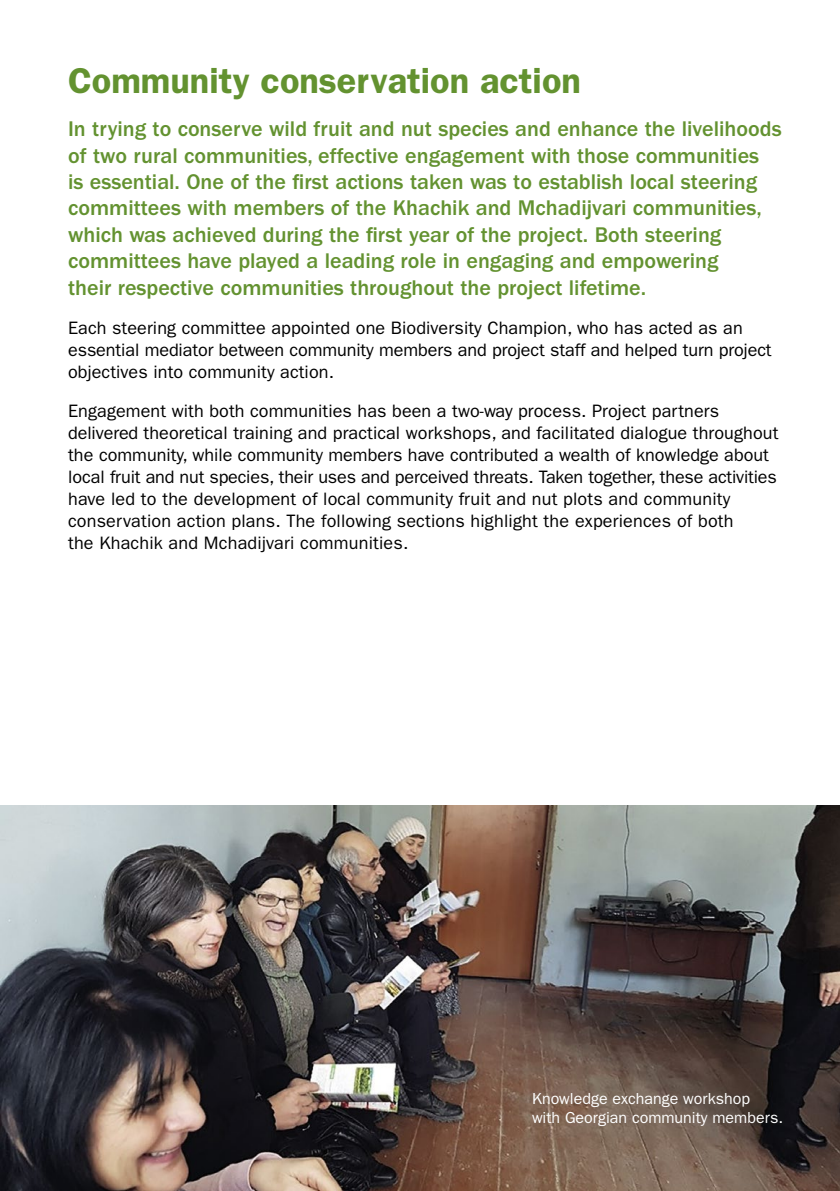
<style>
.page{position:relative;width:840px;height:1191px;background:#fff}
.page>*{position:absolute;margin:0;border:0;box-sizing:border-box;transform-origin:0 0}
.t1{font:600 36px "ITC Franklin Gothic Std";color:#639230}
.Subtitle{font:500 22px/26.4px "ITC Franklin Gothic Std";color:#639230}
.Body_Copy{font:18px/22px "ITC Franklin Gothic Std";letter-spacing:.005em;color:#000}
.Subtitle-2{font:16px/19.2px "ITC Franklin Gothic Std";color:#fff}
</style>
<div class="page">
<img style="left:0;top:805px;width:839px;height:386px">
<p class="t1" style="left:68px;top:59px;width:514px">Community conservation action</p>
<p class="Subtitle" style="left:68px;top:116px;width:714px">In trying to conserve wild fruit and nut species and enhance the livelihoods of two rural communities, effective engagement with those communities<br>is essential. One of the first actions taken was to establish local steering committees with members of the Khachik and Mchadijvari communities, which was achieved during the first year of the project. Both steering committees have played a leading role in engaging and empowering<br>their respective communities throughout the project lifetime.</p>
<p class="Body_Copy" style="left:68px;top:317px;width:704px">Each steering committee appointed one Biodiversity Champion, who has acted as an essential mediator between community members and project staff and helped turn project objectives into community action.</p>
<p class="Body_Copy" style="left:68px;top:400px;width:711px">Engagement with both communities has been a two-way process. Project partners delivered theoretical training and practical workshops, and facilitated dialogue throughout the community, while community members have contributed a wealth of knowledge about local fruit and nut species, their uses and perceived threats. Taken together, these activities have led to the development of local community fruit and nut plots and community conservation action plans. The following sections highlight the experiences of both<br>the Khachik and Mchadijvari communities.</p>
<p class="Subtitle-2" style="left:531px;top:1088px;width:252px">Knowledge exchange workshop<br>with Georgian community members.</p>
</div>
